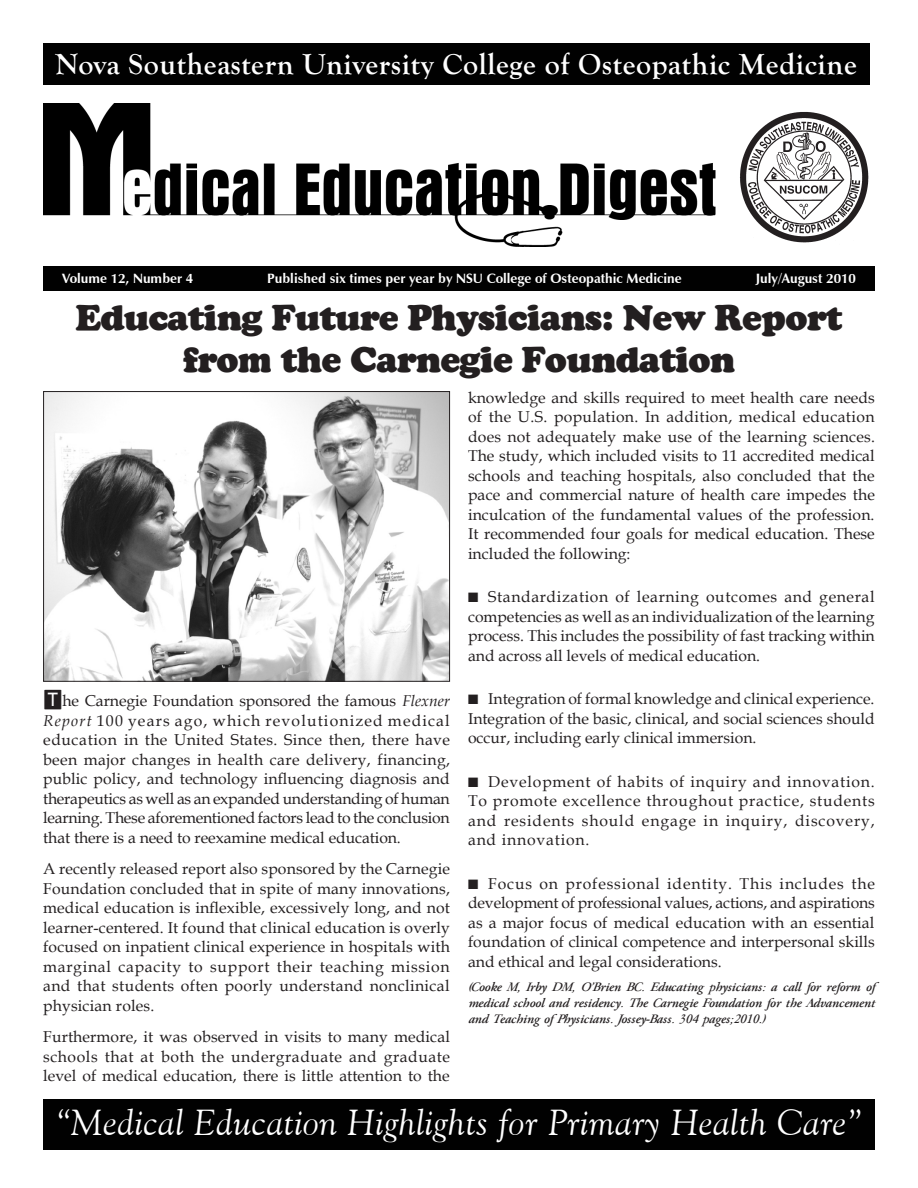
<style>
.page{position:relative;width:918px;height:1188px;background:#fff}
.page>*{position:absolute;margin:0;border:0;box-sizing:border-box;transform-origin:0 0}
.t1{font:italic 36px "Goudy Old Style BT";letter-spacing:.02em;color:#fff}
.Body_Text{font:34.5px/41.4px "Copperfield Regular SWFTE";letter-spacing:-.02em;color:#231f20;text-align:center}
.t2{font:700 30px "Goudy Old Style T";letter-spacing:.02em;color:#fff}
.Body_Text-2{font:15.75px/19.5px "Book Antiqua";color:#231f20;text-align:justify}
.Body_Text-3{font:italic 13.5px/16.2px "Paramount";letter-spacing:-.01em;color:#231f20;text-align:justify}
.t3{font:700 13.5px "Zapf Humanist 601 BT";color:#fff}
.s1{font-family:"Boxed In";font-size:19.5px}
.s2{font-style:italic}
</style>
<div class="page">
<img style="left:740px;top:111px;width:129px;height:132px">
<div style="left:43px;top:43px;width:826px;height:41px;background:#010101"></div>
<div style="left:43px;top:266px;width:832px;height:25px;background:#010101"></div>
<img style="left:43px;top:104px;width:673px;height:143px">
<div style="left:43px;top:1099px;width:832px;height:50px;background:#010101"></div>
<img style="left:45px;top:393px;width:403px;height:287px">
<div style="left:43px;top:391px;width:407px;height:291px;border:1px solid #231f20"></div>
<p class="t2" style="left:55px;top:47px;width:803px">Nova Southeastern University College of Osteopathic Medicine</p>
<p class="t3" style="left:62px;top:270px;width:133px">Volume 12, Number 4</p>
<p class="t3" style="left:267px;top:270px;width:416px">Published six times per year by NSU College of Osteopathic Medicine</p>
<p class="t3" style="left:756px;top:270px;width:102px">July/August 2010</p>
<p class="Body_Text" style="left:76px;top:296px;width:768px">Educating Future Physicians: New Report from the Carnegie Foundation</p>
<p class="Body_Text-2" style="left:43px;top:691px;width:408px"><span class="s1">T</span>he Carnegie Foundation sponsored the famous <span class="s2">Flexner Report</span> 100 years ago, which revolutionized medical education in the United States. Since then, there have been major changes in health care delivery, financing, public policy, and technology influencing diagnosis and therapeutics as well as an expanded understanding of human learning. These aforementioned factors lead to the conclusion that there is a need to reexamine medical education.</p>
<p class="Body_Text-2" style="left:43px;top:859px;width:408px">A recently released report also sponsored by the Carnegie Foundation concluded that in spite of many innovations, medical education is inflexible, excessively long, and not learner-centered. It found that clinical education is overly focused on inpatient clinical experience in hospitals with marginal capacity to support their teaching mission and that students often poorly understand nonclinical physician roles.</p>
<p class="Body_Text-2" style="left:43px;top:1027px;width:408px">Furthermore, it was observed in visits to many medical schools that at both the undergraduate and graduate level of medical education, there is little attention to the</p>
<p class="Body_Text-2" style="left:468px;top:387px;width:408px">knowledge and skills required to meet health care needs of the U.S. population. In addition, medical education does not adequately make use of the learning sciences.<br>The study, which included visits to 11 accredited medical schools and teaching hospitals, also concluded that the pace and commercial nature of health care impedes the inculcation of the fundamental values of the profession.<br>It recommended four goals for medical education. These included the following:</p>
<p class="Body_Text-2" style="left:468px;top:587px;width:408px;text-indent:20px">Standardization of learning outcomes and general competencies as well as an individualization of the learning process. This includes the possibility of fast tracking within and across all levels of medical education.</p>
<p class="Body_Text-2" style="left:468px;top:689px;width:408px;text-indent:20px">Integration of formal knowledge and clinical experience.<br>Integration of the basic, clinical, and social sciences should occur, including early clinical immersion.</p>
<p class="Body_Text-2" style="left:468px;top:771px;width:408px;text-indent:20px">Development of habits of inquiry and innovation.<br>To promote excellence throughout practice, students and residents should engage in inquiry, discovery, and innovation.</p>
<p class="Body_Text-2" style="left:468px;top:873px;width:408px;text-indent:20px">Focus on professional identity. This includes the development of professional values, actions, and aspirations as a major focus of medical education with an essential foundation of clinical competence and interpersonal skills and ethical and legal considerations.</p>
<p class="Body_Text-3" style="left:468px;top:979px;width:408px">(Cooke M, Irby DM, O’Brien BC. Educating physicians: a call for reform of medical school and residency. The Carnegie Foundation for the Advancement and Teaching of Physicians. Jossey-Bass. 304 pages;2010.)</p>
<p class="t1" style="left:56px;top:1100px;width:807px">“Medical Education Highlights for Primary Health Care”</p>
</div>
